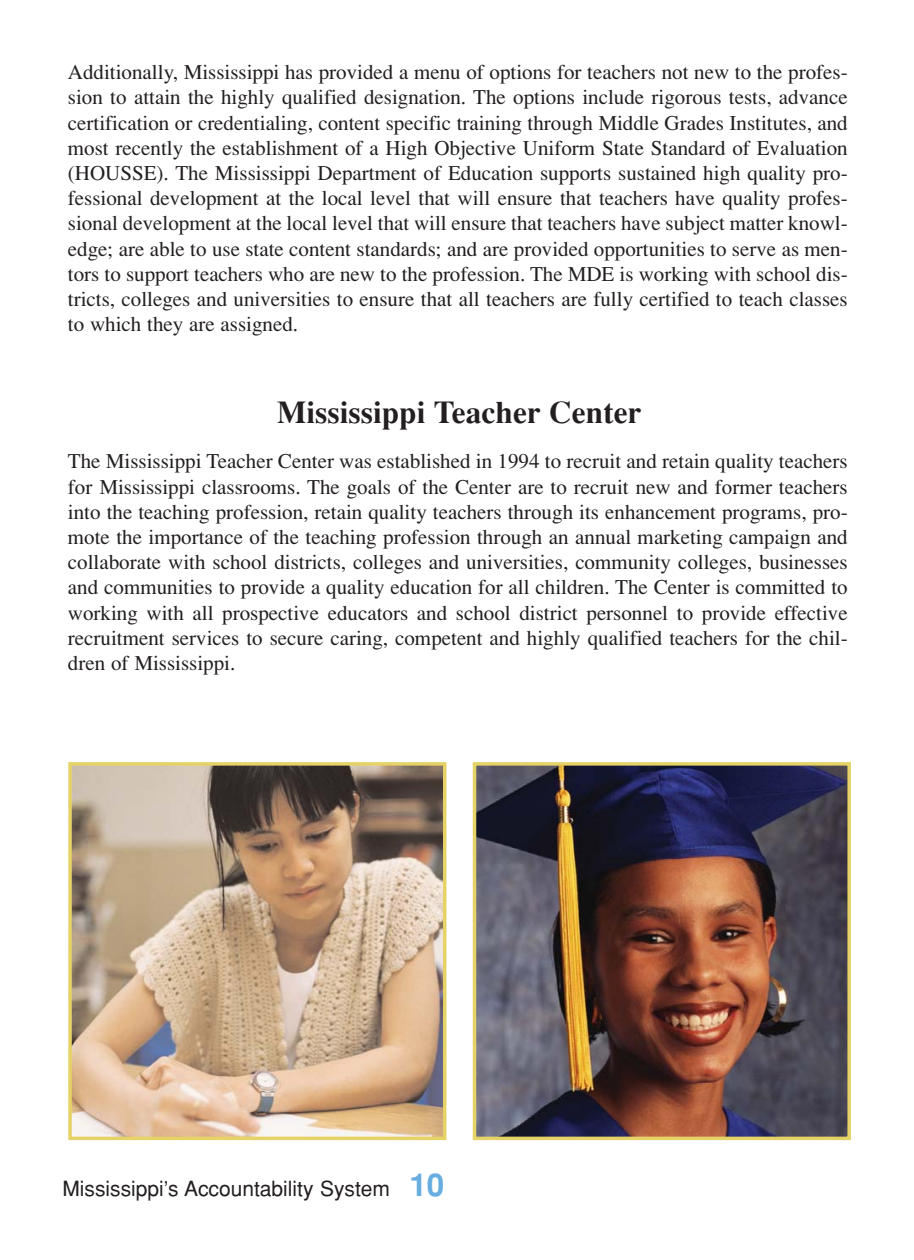
<style>
.page{position:relative;width:914px;height:1260px;background:#fff}
.page>*{position:absolute;margin:0;border:0;box-sizing:border-box;transform-origin:0 0}
.t1{font:700 31.5px "Times";color:#231f20}
.t2{font:21px/25.2px "Times";color:#231f20;text-align:justify}
.t3{font:21px "Helvetica";color:#231f20}
.s1{font-weight:700;font-size:31.5px;color:#68addf}
</style>
<div class="page">
<img style="left:73px;top:767px;width:368px;height:368px">
<div style="left:68px;top:762px;width:378px;height:378px;border:4px solid #e6d368"></div>
<img style="left:477px;top:767px;width:368px;height:368px">
<div style="left:472px;top:762px;width:378px;height:378px;border:4px solid #e6d368"></div>
<p class="t2" style="left:68px;top:61px;width:781px">Additionally, Mississippi has provided a menu of options for teachers not new to the profes&shy;sion to attain the highly qualified designation. The options include rigorous tests, advance certification or credentialing, content specific training through Middle Grades Institutes, and most recently the establishment of a High Objective Uniform State Standard of Evaluation (HOUSSE). The Mississippi Department of Education supports sustained high quality pro&shy;fessional development at the local level that will ensure that teachers have quality profes&shy;sional development at the local level that will ensure that teachers have subject matter knowl&shy;edge; are able to use state content standards; and are provided opportunities to serve as men&shy;tors to support teachers who are new to the profession. The MDE is working with school dis&shy;tricts, colleges and universities to ensure that all teachers are fully certified to teach classes to which they are assigned.</p>
<h1 class="t1" style="left:277px;top:401px;width:366px">Mississippi Teacher Center</h1>
<p class="t2" style="left:68px;top:451px;width:781px">The Mississippi Teacher Center was established in 1994 to recruit and retain quality teachers for Mississippi classrooms. The goals of the Center are to recruit new and former teachers into the teaching profession, retain quality teachers through its enhancement programs, pro&shy;mote the importance of the teaching profession through an annual marketing campaign and collaborate with school districts, colleges and universities, community colleges, businesses and communities to provide a quality education for all children. The Center is committed to working with all prospective educators and school district personnel to provide effective recruitment services to secure caring, competent and highly qualified teachers for the chil&shy;dren of Mississippi.</p>
<p class="t3" style="left:62px;top:1181px;width:383px">Mississippi’s Accountability System <span class="s1">10</span></p>
</div>
